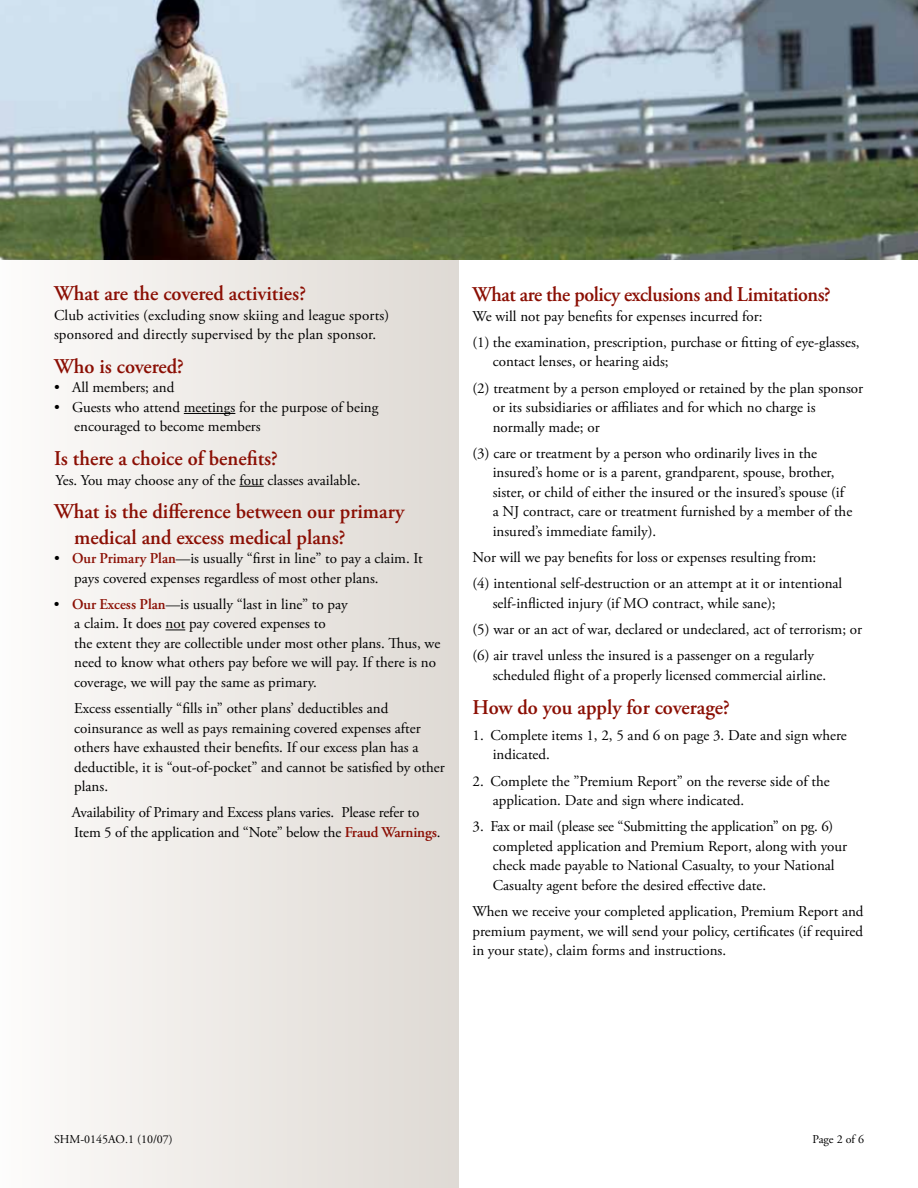
<style>
.page{position:relative;width:918px;height:1188px;background:#fff}
.page>*{position:absolute;margin:0;border:0;box-sizing:border-box;transform-origin:0 0}
.t1{font:600 21px/25.2px "Adobe Garamond Pro";color:#8b0f04}
.t2{font:600 21px "Adobe Garamond Pro";letter-spacing:-.02em;color:#8b0f04;scale:.95 1}
.t3{font:15px/19.5px "Adobe Garamond Pro";color:#000}
.t4{font:12px "Adobe Garamond Pro";color:#000}
.s1{font-weight:600;color:#8b0f04}
</style>
<div class="page">
<div style="left:0;top:14px;width:459px;height:1174px;background:linear-gradient(to right,#fdfbfa,#ded9d3)"></div>
<img style="left:0;top:0;width:918px;height:259px">
<hr style="left:184px;top:413px;width:51px;height:1px;background:#000">
<svg style="left:239px;top:486px;width:25px;height:1px"></svg>
<svg style="left:166px;top:630px;width:19px;height:1px"></svg>
<h1 class="t1" style="left:54px;top:281px;width:254px">What are the covered activities?</h1>
<p class="t3" style="left:54px;top:306px;width:337px">Club activities (excluding snow skiing and league sports) sponsored and directly supervised by the plan sponsor.</p>
<h1 class="t1" style="left:54px;top:354px;width:132px">Who is covered?</h1>
<p class="t3" style="left:54px;top:379px;width:122px">• All members; and</p>
<p class="t3" style="left:74px;top:398px;width:306px;text-indent:-20px">• Guests who attend meetings for the purpose of being encouraged to become members</p>
<h1 class="t1" style="left:54px;top:446px;width:226px">Is there a choice of benefits?</h1>
<p class="t3" style="left:56px;top:471px;width:306px">Yes. You may choose any of the four classes available.</p>
<h1 class="t1" style="left:74px;top:499px;width:332px;text-indent:-20px">What is the difference between our primary medical and excess medical plans?</h1>
<p class="t3" style="left:74px;top:549px;width:350px;text-indent:-20px">• <span class="s1">Our Primary Plan</span>—is usually “first in line” to pay a claim. It pays covered expenses regardless of most other plans.</p>
<p class="t3" style="left:74px;top:595px;width:368px;text-indent:-20px">• <span class="s1">Our Excess Plan</span>—is usually “last in line” to pay<br>a claim. It does not pay covered expenses to<br>the extent they are collectible under most other plans. Thus, we need to know what others pay before we will pay. If there is no coverage, we will pay the same as primary.</p>
<p class="t3" style="left:74px;top:699px;width:372px">Excess essentially “fills in” other plans’ deductibles and coinsurance as well as pays remaining covered expenses after others have exhausted their benefits. If our excess plan has a deductible, it is “out-of-pocket” and cannot be satisfied by other plans.</p>
<p class="t3" style="left:72px;top:803px;width:370px">Availability of Primary and Excess plans varies. Please refer to<br>Item 5 of the application and “Note” below the <span class="s1">Fraud Warnings</span>.</p>
<h1 class="t2" style="left:472px;top:282px;width:379px">What are the policy exclusions and Limitations?</h1>
<p class="t3" style="left:472px;top:303px;width:389px;line-height:26.2px">We will not pay benefits for expenses incurred for:<br>(1) the examination, prescription, purchase or fitting of eye-glasses,</p>
<p class="t3" style="left:472px;top:349px;width:392px;line-height:26.2px;text-indent:20px">contact lenses, or hearing aids;<br>(2) treatment by a person employed or retained by the plan sponsor</p>
<p class="t3" style="left:493px;top:398px;width:324px">or its subsidiaries or affiliates and for which no charge is normally made; or</p>
<p class="t3" style="left:493px;top:444px;width:361px;text-indent:-20px">(3) care or treatment by a person who ordinarily lives in the insured’s home or is a parent, grandparent, spouse, brother, sister, or child of either the insured or the insured’s spouse (if a NJ contract, care or treatment furnished by a member of the insured’s immediate family).</p>
<p class="t3" style="left:472px;top:545px;width:371px;line-height:26.2px">Nor will we pay benefits for loss or expenses resulting from:<br>(4) intentional self-destruction or an attempt at it or intentional</p>
<p class="t3" style="left:472px;top:591px;width:391px;line-height:26.2px;text-indent:20px">self-inflicted injury (if MO contract, while sane);<br>(5) war or an act of war, declared or undeclared, act of terrorism; or (6) air travel unless the insured is a passenger on a regularly</p>
<p class="t3" style="left:493px;top:666px;width:335px">scheduled flight of a properly licensed commercial airline.</p>
<h1 class="t1" style="left:472px;top:695px;width:259px">How do you apply for coverage?</h1>
<p class="t3" style="left:493px;top:726px;width:356px;text-indent:-20px">1. Complete items 1, 2, 5 and 6 on page 3. Date and sign where indicated.</p>
<p class="t3" style="left:493px;top:772px;width:339px;text-indent:-20px">2. Complete the ”Premium Report” on the reverse side of the application. Date and sign where indicated.</p>
<p class="t3" style="left:493px;top:817px;width:356px;text-indent:-20px">3. Fax or mail (please see “Submitting the application” on pg. 6) completed application and Premium Report, along with your check made payable to National Casualty, to your National Casualty agent before the desired effective date.</p>
<p class="t3" style="left:472px;top:902px;width:393px;text-align:justify">When we receive your completed application, Premium Report and premium payment, we will send your policy, certificates (if required in your state), claim forms and instructions.</p>
<p class="t4" style="left:54px;top:1132px;width:120px">SHM-0145AO.1 (10/07)</p>
<p class="t4" style="left:813px;top:1132px;width:53px">Page 2 of 6</p>
</div>
